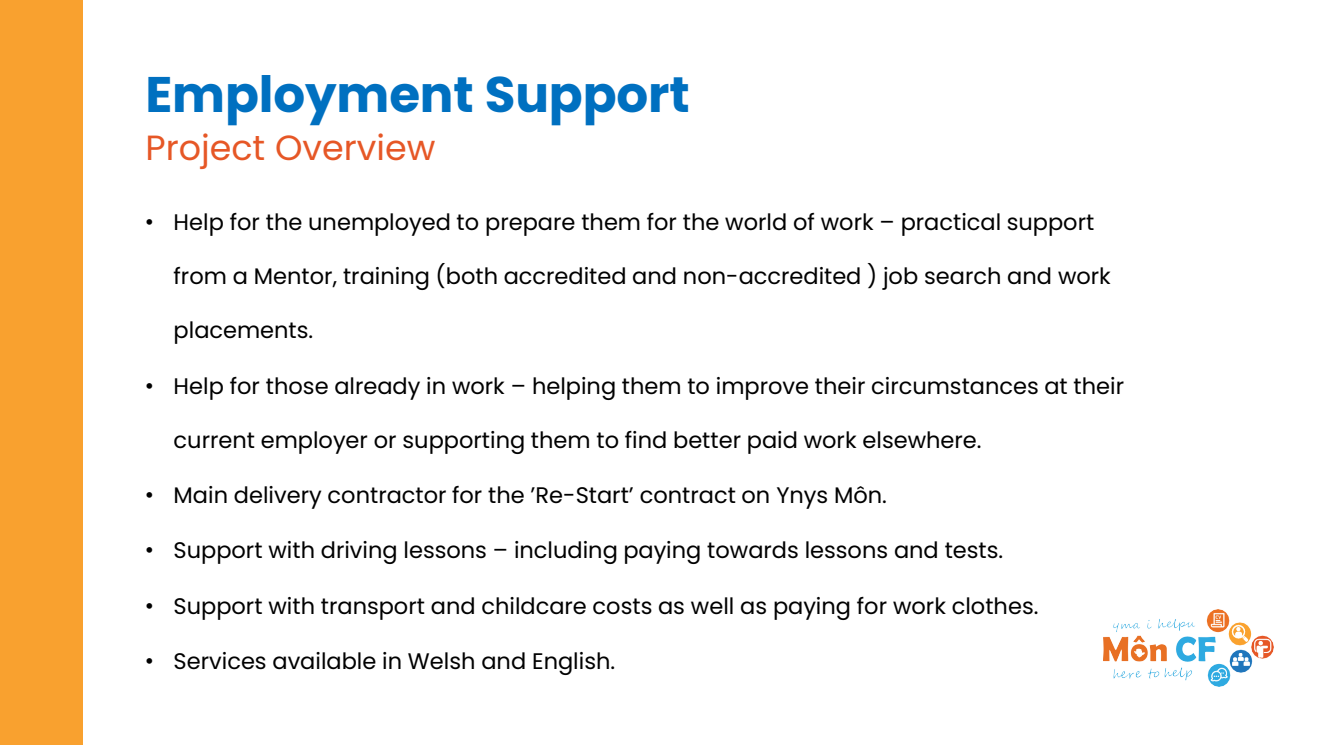
<style>
.page{position:relative;width:1324px;height:745px;background:#fff}
.page>*{position:absolute;margin:0;border:0;box-sizing:border-box;transform-origin:0 0}
.t1{font:700 50px "Poppins";letter-spacing:-.005em;color:#0070c0}
.t2{font:35px "Poppins";color:#e65726}
.t3{font:22.5px "Poppins";color:#000}
.s1{font-family:"Arial"}
</style>
<div class="page">
<div style="left:0;top:0;width:82px;height:744px;background:#f9a12f"></div>
<img style="left:1103px;top:609px;width:170px;height:77px">
<p class="t1" style="left:145px;top:65px;width:546px">Employment Support</p>
<p class="t2" style="left:145px;top:127px;width:291px">Project Overview</p>
<p class="t3" style="left:145px;top:209px;width:950px"><span class="s1">•</span> Help for the unemployed to prepare them for the world of work – practical support</p>
<p class="t3" style="left:174px;top:263px;width:938px">from a Mentor, training (both accredited and non-accredited ) job search and work</p>
<p class="t3" style="left:174px;top:317px;width:141px">placements.</p>
<p class="t3" style="left:145px;top:372px;width:980px"><span class="s1">•</span> Help for those already in work – helping them to improve their circumstances at their</p>
<p class="t3" style="left:174px;top:426px;width:809px">current employer or supporting them to find better paid work elsewhere.</p>
<p class="t3" style="left:145px;top:482px;width:743px"><span class="s1">•</span> Main delivery contractor for the ’Re-Start’ contract on Ynys Môn.</p>
<p class="t3" style="left:145px;top:537px;width:859px"><span class="s1">•</span> Support with driving lessons – including paying towards lessons and tests.</p>
<p class="t3" style="left:145px;top:592px;width:894px"><span class="s1">•</span> Support with transport and childcare costs as well as paying for work clothes.</p>
<p class="t3" style="left:145px;top:648px;width:471px"><span class="s1">•</span> Services available in Welsh and English.</p>
</div>
